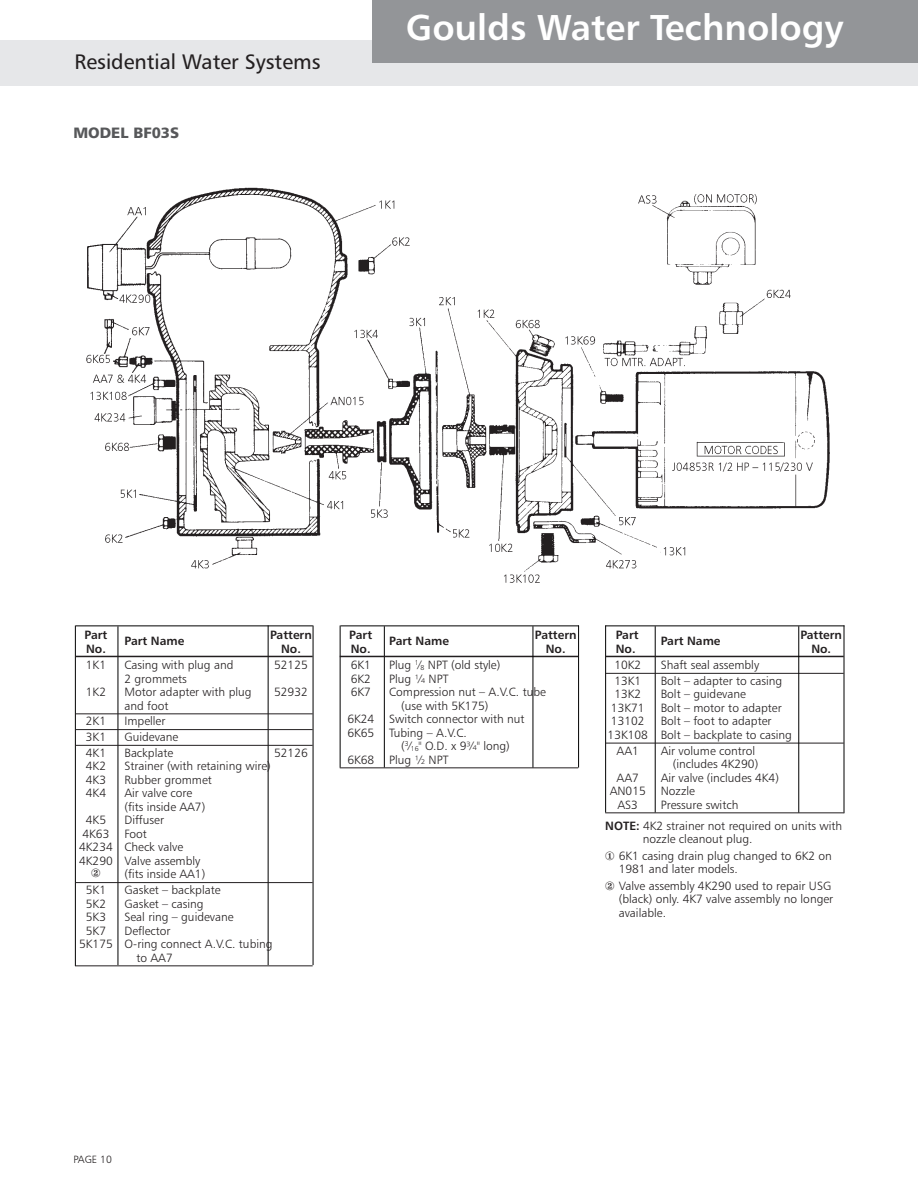
<style>
.page{position:relative;width:918px;height:1188px;background:#fff}
.page>*{position:absolute;margin:0;border:0;box-sizing:border-box;transform-origin:0 0}
.t1{font:36px "Humanist 777 BT Bold B";color:#fff}
.t2{font:21px "Humanist 777 BT Roman B";color:#231f20}
.t3{font:15px "Humanist 777 BT Black B";color:#57585a}
.t2-2{font:12px/13.5px "Humanist 777 BT Light B";color:#231f20}
.t2-3{font:12px "Humanist 777 BT Bold B";color:#231f20}
.t4{font:10.5px "Humanist 777 BT Light B";color:#231f20}
.s1{font-family:"Humanist 777 BT Bold B"}
</style>
<div class="page">
<div style="left:0;top:40px;width:918px;height:46px;background:#e6e7e9"></div>
<div style="left:373px;top:0;width:545px;height:63px;background:#939598"></div>
<hr style="left:76px;top:626px;width:237px;height:1px;background:#000">
<hr style="left:313px;top:626px;width:1px;height:339px;background:#000">
<hr style="left:75px;top:626px;width:1px;height:340px;background:#000">
<hr style="left:268px;top:626px;width:1px;height:339px;background:#000">
<hr style="left:118px;top:626px;width:1px;height:339px;background:#000">
<hr style="left:75px;top:656px;width:238px;height:1px;background:#231f20">
<hr style="left:75px;top:713px;width:238px;height:1px;background:#231f20">
<hr style="left:75px;top:729px;width:238px;height:1px;background:#231f20">
<hr style="left:75px;top:745px;width:238px;height:1px;background:#231f20">
<hr style="left:75px;top:882px;width:238px;height:1px;background:#231f20">
<hr style="left:75px;top:965px;width:238px;height:1px;background:#231f20">
<hr style="left:341px;top:626px;width:238px;height:1px;background:#000">
<hr style="left:578px;top:626px;width:1px;height:142px;background:#000">
<hr style="left:340px;top:626px;width:1px;height:142px;background:#000">
<hr style="left:384px;top:626px;width:1px;height:142px;background:#000">
<hr style="left:340px;top:656px;width:238px;height:1px;background:#231f20">
<hr style="left:340px;top:767px;width:238px;height:1px;background:#231f20">
<hr style="left:533px;top:626px;width:1px;height:142px;background:#000">
<hr style="left:605px;top:626px;width:239px;height:1px;background:#000">
<hr style="left:844px;top:626px;width:1px;height:187px;background:#000">
<hr style="left:605px;top:626px;width:1px;height:187px;background:#000">
<hr style="left:655px;top:626px;width:1px;height:187px;background:#000">
<hr style="left:605px;top:656px;width:239px;height:1px;background:#231f20">
<hr style="left:605px;top:673px;width:239px;height:1px;background:#231f20">
<hr style="left:605px;top:743px;width:239px;height:1px;background:#231f20">
<hr style="left:605px;top:812px;width:239px;height:1px;background:#231f20">
<hr style="left:798px;top:626px;width:1px;height:187px;background:#000">
<img style="left:86px;top:187px;width:744px;height:396px">
<h2 class="t2" style="left:74px;top:49px;width:248px">Residential Water Systems</h2>
<p class="t3" style="left:74px;top:123px;width:107px">MODEL BF03S</p>
<h1 class="t1" style="left:406px;top:4px;width:439px">Goulds Water Technology</h1>
<p class="t2-3" style="left:85px;top:627px;width:24px">Part</p>
<p class="t2-3" style="left:270px;top:627px;width:43px">Pattern</p>
<p class="t2-3" style="left:124px;top:633px;width:61px">Part Name</p>
<p class="t2-3" style="left:86px;top:641px;width:21px">No.</p>
<p class="t2-3" style="left:281px;top:641px;width:21px">No.</p>
<p class="t2-2" style="left:86px;top:658px;width:22px">1K1</p>
<p class="t2-2" style="left:124px;top:658px;width:110px">Casing with plug and</p>
<p class="t2-2" style="left:274px;top:658px;width:35px">52125</p>
<p class="t2-2" style="left:124px;top:672px;width:64px">2 grommets</p>
<p class="t2-2" style="left:86px;top:685px;width:22px">1K2</p>
<p class="t2-2" style="left:124px;top:685px;width:129px">Motor adapter with plug</p>
<p class="t2-2" style="left:274px;top:685px;width:35px">52932</p>
<p class="t2-2" style="left:124px;top:699px;width:46px">and foot</p>
<p class="t2-2" style="left:86px;top:714px;width:22px">2K1</p>
<p class="t2-2" style="left:124px;top:714px;width:42px">Impeller</p>
<p class="t2-2" style="left:86px;top:730px;width:22px">3K1</p>
<p class="t2-2" style="left:124px;top:730px;width:55px">Guidevane</p>
<p class="t2-2" style="left:86px;top:746px;width:22px">4K1</p>
<p class="t2-2" style="left:124px;top:746px;width:50px">Backplate</p>
<p class="t2-2" style="left:274px;top:746px;width:35px">52126</p>
<p class="t2-2" style="left:86px;top:759px;width:22px">4K2</p>
<p class="t2-2" style="left:124px;top:759px;width:148px">Strainer (with retaining wire)</p>
<p class="t2-2" style="left:86px;top:773px;width:22px">4K3</p>
<p class="t2-2" style="left:124px;top:773px;width:89px">Rubber grommet</p>
<p class="t2-2" style="left:86px;top:786px;width:22px">4K4</p>
<p class="t2-2" style="left:124px;top:786px;width:82px">Air valve core (fits inside AA7)</p>
<p class="t2-2" style="left:86px;top:813px;width:22px">4K5</p>
<p class="t2-2" style="left:124px;top:813px;width:41px">Diffuser</p>
<p class="t2-2" style="left:83px;top:827px;width:28px">4K63</p>
<p class="t2-2" style="left:124px;top:827px;width:24px">Foot</p>
<p class="t2-2" style="left:79px;top:840px;width:106px">4K234 Check valve</p>
<p class="t2-2" style="left:91px;top:855px;width:111px;line-height:12px;text-indent:-12px">4K290 Valve assembly<br>②</p>
<p class="t2-2" style="left:125px;top:867px;width:82px">(fits inside AA1)</p>
<p class="t2-2" style="left:86px;top:883px;width:22px">5K1</p>
<p class="t2-2" style="left:124px;top:883px;width:98px">Gasket – backplate</p>
<p class="t2-2" style="left:86px;top:897px;width:22px">5K2</p>
<p class="t2-2" style="left:124px;top:897px;width:81px">Gasket – casing</p>
<p class="t2-2" style="left:86px;top:910px;width:22px">5K3</p>
<p class="t2-2" style="left:124px;top:910px;width:111px">Seal ring – guidevane</p>
<p class="t2-2" style="left:86px;top:924px;width:22px">5K7</p>
<p class="t2-2" style="left:124px;top:924px;width:48px">Deflector</p>
<p class="t2-2" style="left:79px;top:937px;width:195px">5K175 O-ring connect A.V.C. tubing</p>
<p class="t2-2" style="left:136px;top:951px;width:38px">to AA7</p>
<p class="t2-3" style="left:349px;top:627px;width:24px">Part</p>
<p class="t2-3" style="left:535px;top:627px;width:43px">Pattern</p>
<p class="t2-3" style="left:389px;top:633px;width:61px">Part Name</p>
<p class="t2-3" style="left:351px;top:641px;width:21px">No.</p>
<p class="t2-3" style="left:546px;top:641px;width:21px">No.</p>
<p class="t2-2" style="left:351px;top:658px;width:22px">6K1</p>
<p class="t2-2" style="left:389px;top:658px;width:113px">Plug <sup>1</sup>⁄<sub>8</sub> NPT (old style)</p>
<p class="t2-2" style="left:351px;top:672px;width:22px">6K2</p>
<p class="t2-2" style="left:389px;top:672px;width:61px">Plug ¼ NPT</p>
<p class="t2-2" style="left:351px;top:685px;width:22px">6K7</p>
<p class="t2-2" style="left:389px;top:685px;width:158px">Compression nut – A.V.C. tube</p>
<p class="t2-2" style="left:401px;top:699px;width:89px">(use with 5K175)</p>
<p class="t2-2" style="left:347px;top:712px;width:28px">6K24</p>
<p class="t2-2" style="left:389px;top:712px;width:137px">Switch connector with nut</p>
<p class="t2-2" style="left:347px;top:726px;width:28px">6K65</p>
<p class="t2-2" style="left:389px;top:726px;width:79px">Tubing – A.V.C.</p>
<p class="t2-2" style="left:401px;top:739px;width:110px">(<sup>3</sup>⁄<sub>16</sub>" O.D. x 9¾" long)</p>
<p class="t2-2" style="left:347px;top:753px;width:28px">6K68</p>
<p class="t2-2" style="left:389px;top:753px;width:61px">Plug ½ NPT</p>
<p class="t2-3" style="left:616px;top:627px;width:24px">Part</p>
<p class="t2-3" style="left:800px;top:627px;width:43px">Pattern</p>
<p class="t2-3" style="left:661px;top:633px;width:61px">Part Name</p>
<p class="t2-3" style="left:616px;top:641px;width:21px">No.</p>
<p class="t2-3" style="left:811px;top:641px;width:21px">No.</p>
<p class="t2-2" style="left:614px;top:658px;width:28px">10K2</p>
<p class="t2-2" style="left:661px;top:658px;width:100px">Shaft seal assembly</p>
<p class="t2-2" style="left:614px;top:674px;width:28px">13K1</p>
<p class="t2-2" style="left:661px;top:674px;width:123px">Bolt – adapter to casing</p>
<p class="t2-2" style="left:614px;top:687px;width:28px">13K2</p>
<p class="t2-2" style="left:661px;top:687px;width:87px">Bolt – guidevane</p>
<p class="t2-2" style="left:611px;top:701px;width:35px">13K71</p>
<p class="t2-2" style="left:661px;top:701px;width:123px">Bolt – motor to adapter</p>
<p class="t2-2" style="left:611px;top:714px;width:35px">13102</p>
<p class="t2-2" style="left:661px;top:714px;width:112px">Bolt – foot to adapter</p>
<p class="t2-2" style="left:608px;top:728px;width:186px">13K108 Bolt – backplate to casing</p>
<p class="t2-2" style="left:617px;top:744px;width:24px">AA1</p>
<p class="t2-2" style="left:661px;top:744px;width:96px">Air volume control</p>
<p class="t2-2" style="left:673px;top:757px;width:87px">(includes 4K290)</p>
<p class="t2-2" style="left:617px;top:771px;width:24px">AA7</p>
<p class="t2-2" style="left:661px;top:771px;width:120px">Air valve (includes 4K4)</p>
<p class="t2-2" style="left:610px;top:784px;width:87px">AN015 Nozzle</p>
<p class="t2-2" style="left:618px;top:798px;width:22px">AS3</p>
<p class="t2-2" style="left:661px;top:798px;width:79px">Pressure switch</p>
<p class="t2-2" style="left:643px;top:819px;width:201px;text-indent:-38px"><span class="s1">NOTE:</span> 4K2 strainer not required on units with nozzle cleanout plug.</p>
<p class="t2-2" style="left:619px;top:849px;width:215px;text-indent:-14px">① 6K1 casing drain plug changed to 6K2 on<br>1981 and later models.</p>
<p class="t2-2" style="left:619px;top:879px;width:216px;text-indent:-14px">② Valve assembly 4K290 used to repair USG (black) only. 4K7 valve assembly no longer available.</p>
<p class="t4" style="left:74px;top:1152px;width:40px">PAGE 10</p>
</div>
